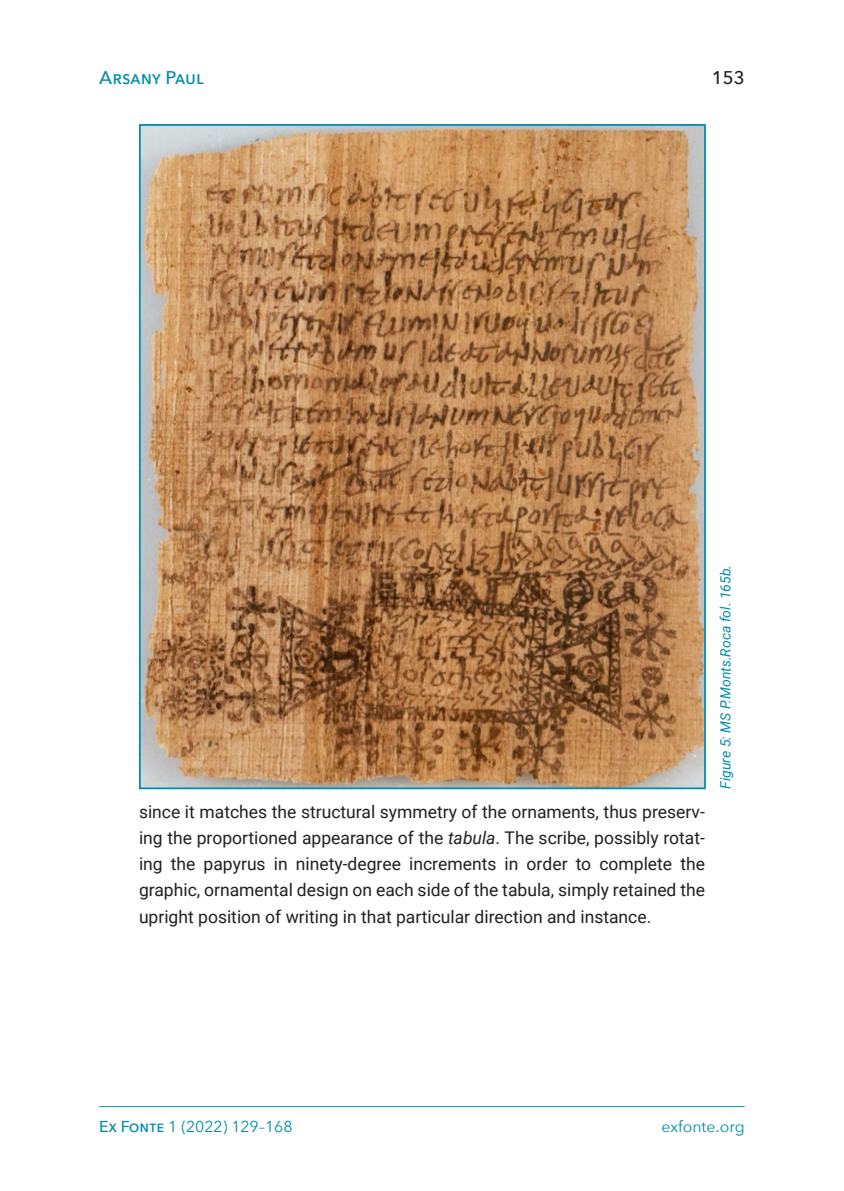
<style>
.page{position:relative;width:844px;height:1191px;background:#fff}
.page>*{position:absolute;margin:0;border:0;box-sizing:border-box;transform-origin:0 0}
.t1{font:500 18.38px "Avenir Next";color:#008da9}
.t2{font:500 18.38px "Avenir Next";color:#231f20}
.Text_1__Absatz_en{font:17.5px/26.2px "Roboto";color:#231f20;text-align:justify}
.t3{font:15.75px "Avenir Next";color:#008da9}
.Bildunterschrift{font:italic 14px "Roboto";color:#008da9}
.s1{font-style:italic}
.s2{font-weight:500}
</style>
<div class="page">
<hr style="left:99px;top:1106px;width:645px;height:1px;background:#008da9">
<img style="left:142px;top:127px;width:560px;height:659px">
<p class="t1" style="left:99px;top:62px;width:106px">Arsany Paul</p>
<p class="t2" style="left:711px;top:62px;width:34px">153</p>
<p class="Text_1__Absatz_en" style="left:139px;top:797px;width:567px">since it matches the structural symmetry of the ornaments, thus preserv&shy;ing the proportioned appearance of the <span class="s1">tabula</span>. The scribe, possibly rotat&shy;ing the papyrus in ninety-degree increments in order to complete the graphic, ornamental design on each side of the tabula, simply retained the upright position of writing in that particular direction and instance.</p>
<p class="Bildunterschrift" style="left:715px;top:788px;width:225px;rotate:-90deg">Figure 5: MS P.Monts.Roca fol. 165b.</p>
<p class="t3" style="left:99px;top:1113px;width:195px"><span class="s2">Ex Fonte</span> 1 (2022) 129–168</p>
<p class="t3" style="left:661px;top:1113px;width:85px">exfonte.org</p>
</div>
